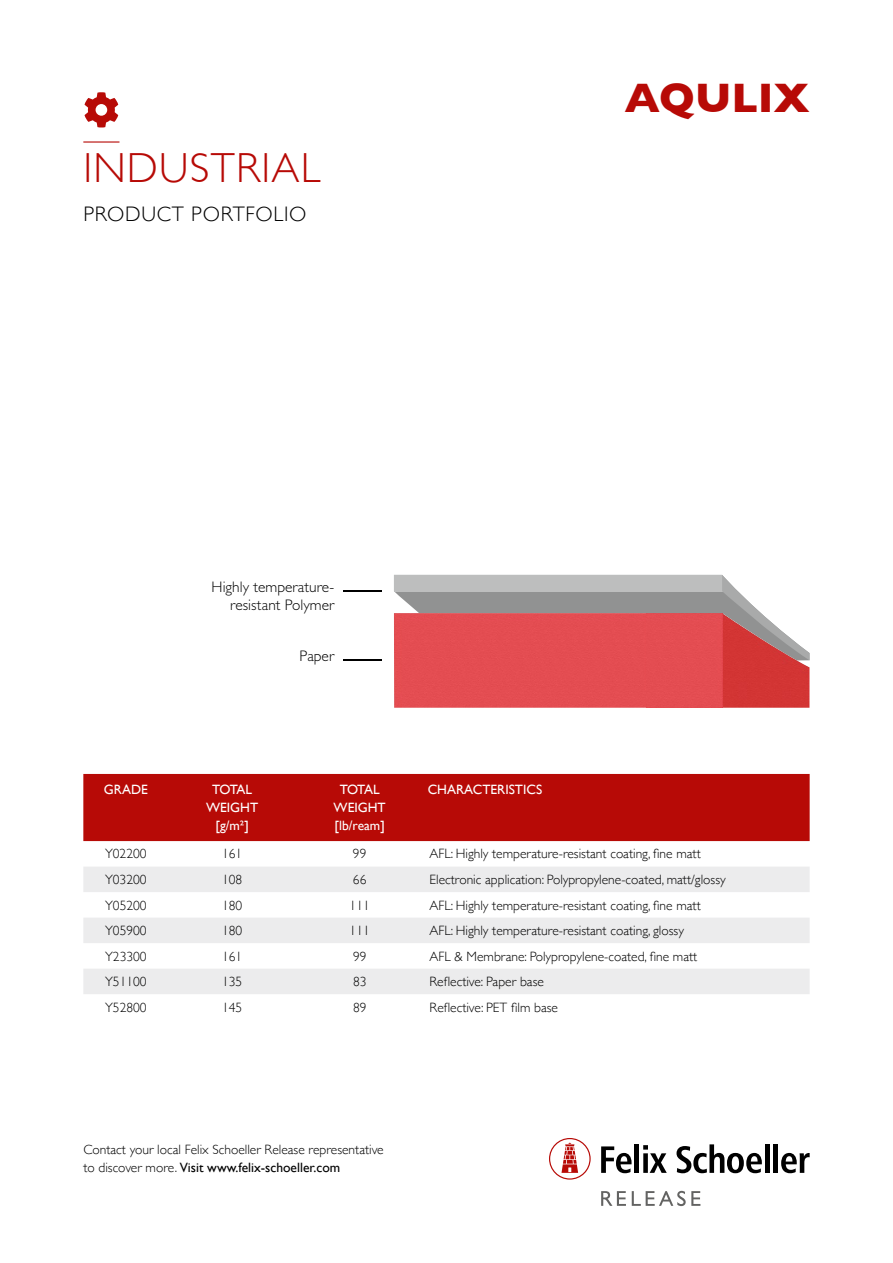
<style>
.page{position:relative;width:893px;height:1263px;background:#fff}
.page>*{position:absolute;margin:0;border:0;box-sizing:border-box;transform-origin:0 0}
.t1{font:300 42px "Gill Sans";letter-spacing:.03em;color:#b70a06}
.t2{font:700 42px "Gill Sans";color:#b70a06}
.t3{font:300 21px "Gill Sans";letter-spacing:.035em;color:#000}
.t4{font:300 15.3px/18.5px "Gill Sans";letter-spacing:.005em;color:#000;text-align:right}
.t5{font:300 13.5px/18px "Gill Sans";color:#000}
.t6{font:13.5px/18px "Gill Sans";color:#fff;text-align:center}
.s1{font-weight:400}
</style>
<div class="page">
<svg style="left:549px;top:1138px;width:42px;height:41px"></svg>
<svg style="left:601px;top:1146px;width:31px;height:27px"></svg>
<hr style="left:635px;top:1144px;width:4px;height:29px;background:#000">
<svg style="left:643px;top:1145px;width:24px;height:28px"></svg>
<svg style="left:676px;top:1144px;width:86px;height:29px"></svg>
<hr style="left:765px;top:1144px;width:4px;height:29px;background:#000">
<hr style="left:774px;top:1144px;width:4px;height:29px;background:#000">
<svg style="left:781px;top:1153px;width:29px;height:20px"></svg>
<svg style="left:601px;top:1191px;width:25px;height:15px"></svg>
<svg style="left:632px;top:1191px;width:68px;height:15px"></svg>
<div style="left:83px;top:774px;width:727px;height:67px;background:#b70a06"></div>
<svg style="left:83px;top:867px;width:727px;height:127px;fill:#ececed"></svg>
<hr style="left:83px;top:141px;width:36px;height:2px;background:#b70a06">
<svg style="left:85px;top:92px;width:33px;height:36px"></svg>
<img style="left:394px;top:660px;width:415px;height:48px">
<svg style="left:394px;top:575px;width:415px;height:85px;background:#cb8285"></svg>
<hr style="left:344px;top:659px;width:38px;height:1px;background:#000">
<hr style="left:344px;top:590px;width:38px;height:1px;background:#000">
<h1 class="t1" style="left:83px;top:135px;width:239px">INDUSTRIAL</h1>
<h2 class="t3" style="left:83px;top:198px;width:225px">PRODUCT PORTFOLIO</h2>
<p class="t4" style="left:212px;top:577px;width:124px">Highly temperature&shy;resistant Polymer</p>
<p class="t4" style="left:300px;top:646px;width:36px">Paper</p>
<h1 class="t2" style="left:625px;top:65px;width:186px">AQULIX</h1>
<p class="t6" style="left:104px;top:780px;width:46px">GRADE</p>
<p class="t6" style="left:206px;top:780px;width:54px">TOTAL<br>WEIGHT [g/m²]</p>
<p class="t6" style="left:334px;top:780px;width:54px">TOTAL<br>WEIGHT [lb/ream]</p>
<p class="t6" style="left:428px;top:780px;width:116px">CHARACTERISTICS</p>
<p class="t5" style="left:105px;top:844px;width:43px">Y02200</p>
<p class="t5" style="left:222px;top:844px;width:22px">161</p>
<p class="t5" style="left:353px;top:844px;width:15px">99</p>
<p class="t5" style="left:429px;top:844px;width:273px">AFL: Highly temperature-resistant coating, fine matt</p>
<p class="t5" style="left:105px;top:870px;width:43px">Y03200</p>
<p class="t5" style="left:222px;top:870px;width:22px">108</p>
<p class="t5" style="left:353px;top:870px;width:15px">66</p>
<p class="t5" style="left:429px;top:870px;width:298px">Electronic application: Polypropylene-coated, matt/glossy</p>
<p class="t5" style="left:105px;top:895px;width:43px">Y05200</p>
<p class="t5" style="left:222px;top:895px;width:22px">180</p>
<p class="t5" style="left:350px;top:895px;width:22px">111</p>
<p class="t5" style="left:430px;top:895px;width:273px">AFL: Highly temperature-resistant coating, fine matt</p>
<p class="t5" style="left:105px;top:921px;width:43px">Y05900</p>
<p class="t5" style="left:222px;top:921px;width:22px">180</p>
<p class="t5" style="left:350px;top:921px;width:22px">111</p>
<p class="t5" style="left:430px;top:921px;width:256px">AFL: Highly temperature-resistant coating, glossy</p>
<p class="t5" style="left:105px;top:946px;width:43px">Y23300</p>
<p class="t5" style="left:222px;top:946px;width:22px">161</p>
<p class="t5" style="left:353px;top:946px;width:15px">99</p>
<p class="t5" style="left:430px;top:946px;width:269px">AFL &amp; Membrane: Polypropylene-coated, fine matt</p>
<p class="t5" style="left:105px;top:972px;width:43px">Y51100</p>
<p class="t5" style="left:222px;top:972px;width:22px">135</p>
<p class="t5" style="left:353px;top:972px;width:15px">83</p>
<p class="t5" style="left:430px;top:972px;width:116px">Reflective: Paper base</p>
<p class="t5" style="left:105px;top:997px;width:43px">Y52800</p>
<p class="t5" style="left:222px;top:997px;width:22px">145</p>
<p class="t5" style="left:353px;top:997px;width:15px">89</p>
<p class="t5" style="left:430px;top:997px;width:130px">Reflective: PET film base</p>
<p class="t5" style="left:83px;top:1140px;width:302px">Contact your local Felix Schoeller Release representative to discover more. <span class="s1">Visit www.felix-schoeller.com</span></p>
</div>
